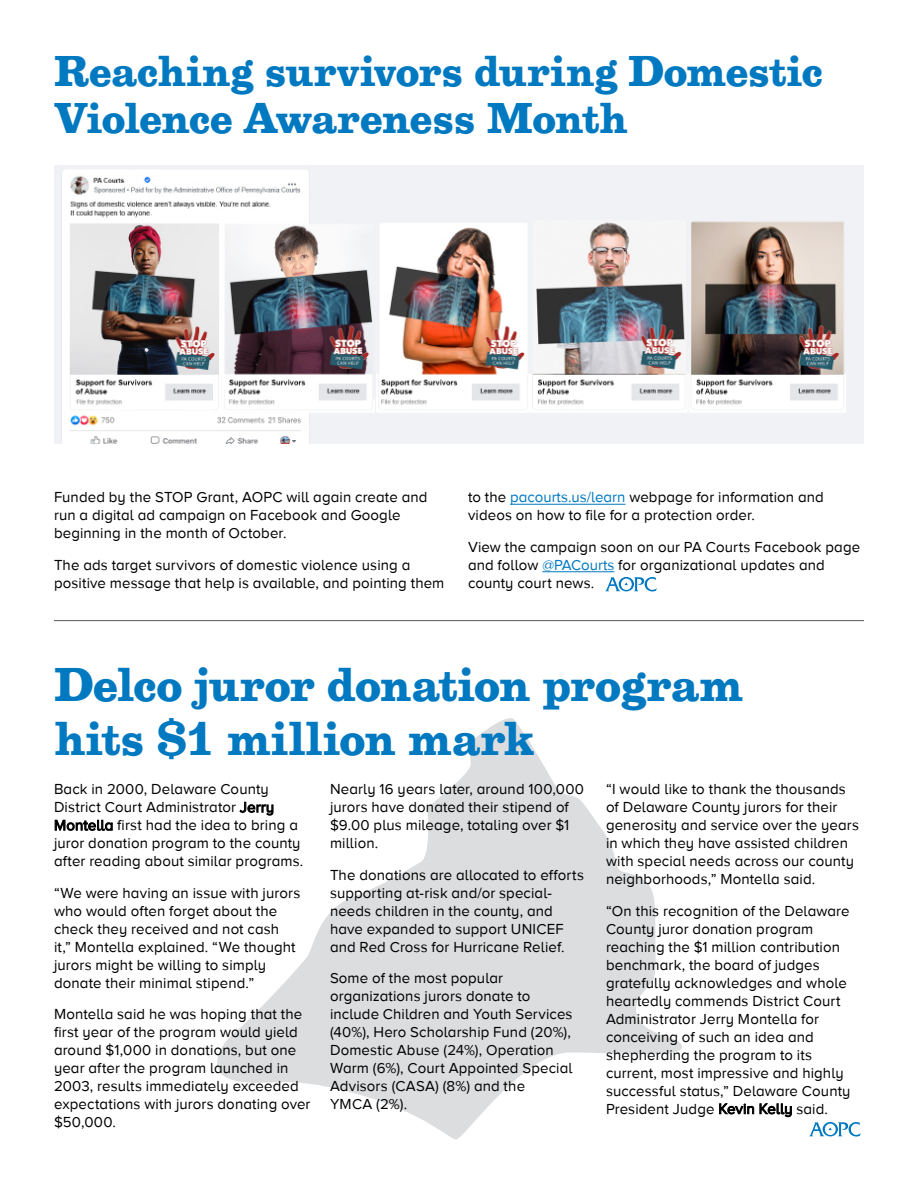
<style>
.page{position:relative;width:918px;height:1188px;background:#fff}
.page>*{position:absolute;margin:0;border:0;box-sizing:border-box;transform-origin:0 0}
.t1{font:700 49.5px/54px "Egizio URWTOT";letter-spacing:-.015em;color:#0079c1}
.t2{font:700 45px/46.5px "Egizio URWTOT";letter-spacing:-.02em;color:#0079c1}
.t3{font:15px/18px "Proxima Nova A";letter-spacing:.01em;color:#000}
.s1{color:#0079c1}
</style>
<div class="page">
<hr style="left:510px;top:504px;width:115px;height:1px;background:#0079c1">
<hr style="left:542px;top:571px;width:72px;height:1px;background:#0079c1">
<svg style="left:605px;top:577px;width:52px;height:15px"></svg>
<hr style="left:54px;top:620px;width:810px;height:1px;background:#58595b">
<svg style="left:217px;top:718px;width:465px;height:422px"></svg>
<svg style="left:809px;top:1122px;width:52px;height:15px"></svg>
<img style="left:54px;top:166px;width:810px;height:278px">
<h2 class="t2" style="left:54px;top:49px;width:770px">Reaching survivors during Domestic<br>Violence Awareness Month</h2>
<p class="t3" style="left:54px;top:488px;width:375px">Funded by the STOP Grant, AOPC will again create and run a digital ad campaign on Facebook and Google beginning in the month of October.</p>
<p class="t3" style="left:54px;top:556px;width:392px">The ads target survivors of domestic violence using a positive message that help is available, and pointing them</p>
<p class="t3" style="left:468px;top:488px;width:357px">to the <span class="s1">pacourts.us/learn</span> webpage for information and videos on how to file for a protection order.</p>
<p class="t3" style="left:468px;top:538px;width:394px">View the campaign soon on our PA Courts Facebook page and follow <span class="s1">@PACourts</span> for organizational updates and county court news.</p>
<h1 class="t1" style="left:54px;top:658px;width:691px">Delco juror donation program hits $1 million mark</h1>
<p class="t3" style="left:54px;top:780px;width:251px">Back in 2000, Delaware County District Court Administrator Jerry Montella first had the idea to bring a juror donation program to the county after reading about similar programs.</p>
<p class="t3" style="left:54px;top:884px;width:248px">“We were having an issue with jurors who would often forget about the check they received and not cash<br>it,” Montella explained. “We thought jurors might be willing to simply donate their minimal stipend.”</p>
<p class="t3" style="left:54px;top:1005px;width:258px">Montella said he was hoping that the first year of the program would yield around $1,000 in donations, but one year after the program launched in<br>2003, results immediately exceeded expectations with jurors donating over $50,000.</p>
<p class="t3" style="left:330px;top:780px;width:256px">Nearly 16 years later, around 100,000 jurors have donated their stipend of $9.00 plus mileage, totaling over $1 million.</p>
<p class="t3" style="left:330px;top:866px;width:255px">The donations are allocated to efforts supporting at-risk and/or special&shy;needs children in the county, and have expanded to support UNICEF and Red Cross for Hurricane Relief.</p>
<p class="t3" style="left:330px;top:969px;width:244px">Some of the most popular organizations jurors donate to include Children and Youth Services (40%), Hero Scholarship Fund (20%),<br>Domestic Abuse (24%), Operation<br>Warm (6%), Court Appointed Special<br>Advisors (CASA) (8%) and the<br>YMCA (2%).</p>
<p class="t3" style="left:606px;top:780px;width:255px">“I would like to thank the thousands of Delaware County jurors for their generosity and service over the years in which they have assisted children with special needs across our county neighborhoods,” Montella said.</p>
<p class="t3" style="left:606px;top:902px;width:246px">“On this recognition of the Delaware County juror donation program reaching the $1 million contribution benchmark, the board of judges gratefully acknowledges and whole heartedly commends District Court Administrator Jerry Montella for conceiving of such an idea and shepherding the program to its current, most impressive and highly successful status,” Delaware County President Judge Kevin Kelly said.</p>
</div>
